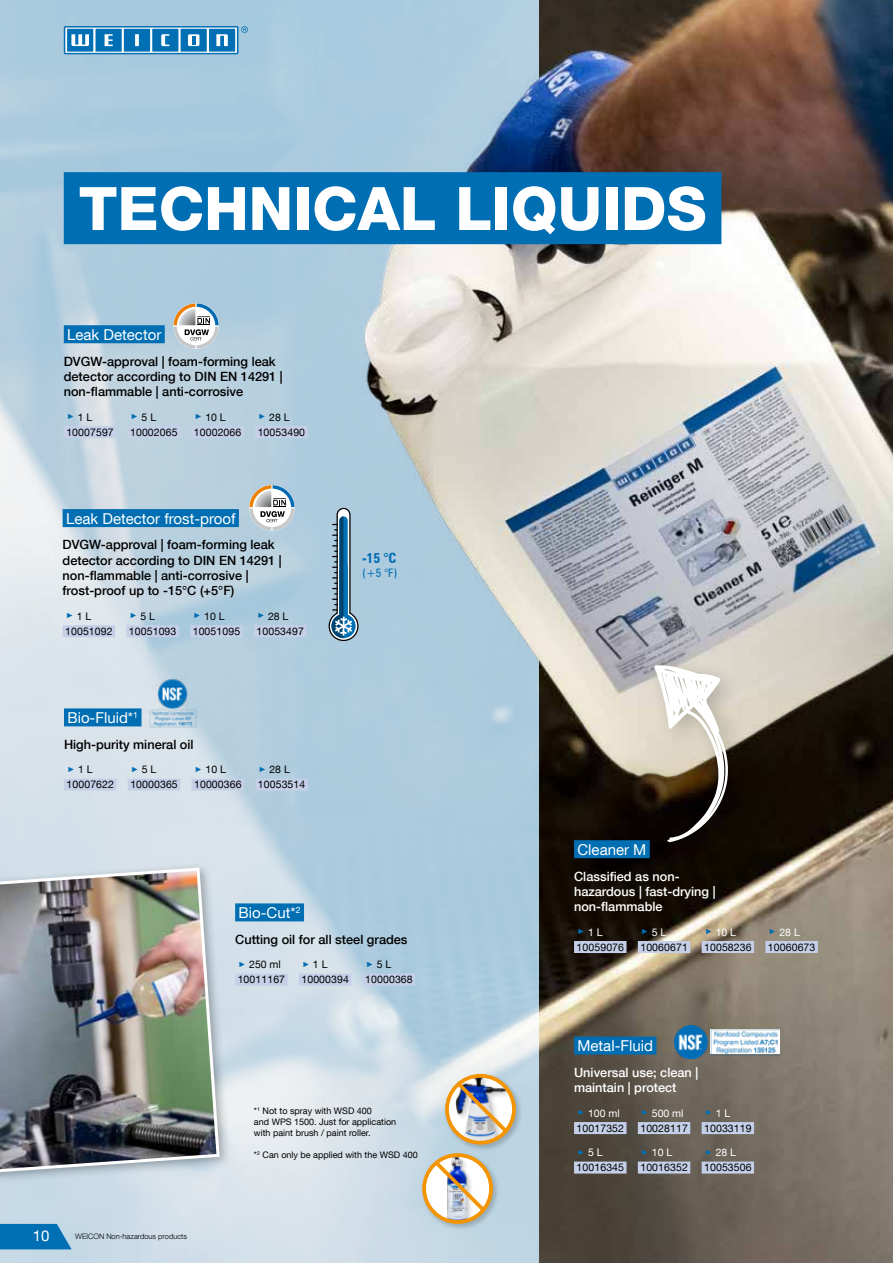
<style>
.page{position:relative;width:893px;height:1263px;background:#fff}
.page>*{position:absolute;margin:0;border:0;box-sizing:border-box;transform-origin:0 0}
.t1{font:800 60px "Helvetica Neue LT Com";color:#fff}
.t2{font:15px "Helvetica Neue LT Com";color:#fff}
.t3{font:700 condensed 14.1px "Zurich BT";color:#006eb2}
.t4{font:500 12.75px/15.3px "Helvetica Neue LT Com";color:#000}
.t5{font:500 12.75px/15.3px "Helvetica Neue LT Com";color:#fff}
.t6{font:condensed 11.85px "Zurich BT";color:#006eb2}
.t7{font:10.5px/15px "Helvetica Neue LT Com";letter-spacing:.01em;color:#000}
.t8{font:9px/10.8px "Helvetica Neue LT Com";color:#000}
.t9{font:300 7.5px "Helvetica Neue LT Com";color:#000}
.s1{font-family:"Arial";font-size:7.5px;color:#006eb2}
.s2{color:#fff}
</style>
<div class="page">
<img style="left:539px;top:854px;width:354px;height:409px">
<svg style="left:0;top:854px;width:539px;height:409px;background:#c7dae5"></svg>
<img style="left:0;top:0;width:893px;height:854px">
<div style="left:0;top:862px;width:231px;height:323px;background:#000;opacity:.3"></div>
<img style="left:0;top:866px;width:221px;height:309px">
<div style="left:443px;top:1072px;width:80px;height:80px;background:#000;opacity:.2"></div>
<svg style="left:447px;top:1076px;width:67px;height:67px"></svg>
<div style="left:455px;top:1076px;width:57px;height:67px;background:#000;opacity:.2"></div>
<img style="left:455px;top:1076px;width:51px;height:67px">
<div style="left:445px;top:1074px;width:71px;height:70px;border:4px solid #f39400;border-radius:50%"></div>
<img style="left:453px;top:1078px;width:58px;height:58px">
<div style="left:421px;top:1151px;width:79px;height:80px;background:#000;opacity:.2"></div>
<svg style="left:424px;top:1155px;width:67px;height:67px"></svg>
<div style="left:446px;top:1155px;width:28px;height:67px;background:#000;opacity:.2"></div>
<img style="left:446px;top:1215px;width:23px;height:4px">
<div style="left:422px;top:1153px;width:71px;height:71px;border:4px solid #f39400;border-radius:50%"></div>
<svg style="left:431px;top:1158px;width:58px;height:57px"></svg>
<div style="left:64px;top:172px;width:657px;height:72px;background:#006eb2"></div>
<div style="left:64px;top:325px;width:101px;height:18px;background:#006eb2"></div>
<div style="left:63px;top:509px;width:176px;height:18px;background:#006eb2"></div>
<svg style="left:329px;top:508px;width:30px;height:133px;background:#739bb4"></svg>
<div style="left:128px;top:426px;width:52px;height:12px;background:#c5d0e8"></div>
<div style="left:126px;top:625px;width:53px;height:12px;background:#c5d0e8"></div>
<div style="left:191px;top:426px;width:53px;height:12px;background:#c5d0e8"></div>
<div style="left:190px;top:625px;width:53px;height:12px;background:#c5d0e8"></div>
<div style="left:255px;top:426px;width:53px;height:12px;background:#c5d0e8"></div>
<div style="left:254px;top:625px;width:52px;height:12px;background:#c5d0e8"></div>
<div style="left:64px;top:426px;width:52px;height:12px;background:#c5d0e8"></div>
<div style="left:63px;top:625px;width:52px;height:12px;background:#c5d0e8"></div>
<div style="left:64px;top:708px;width:78px;height:18px;background:#006eb2"></div>
<div style="left:235px;top:903px;width:69px;height:18px;background:#006eb2"></div>
<img style="left:145px;top:676px;width:57px;height:56px">
<div style="left:128px;top:779px;width:52px;height:12px;background:#c5d0e8"></div>
<div style="left:192px;top:779px;width:52px;height:12px;background:#c5d0e8"></div>
<div style="left:255px;top:779px;width:53px;height:12px;background:#c5d0e8"></div>
<div style="left:235px;top:973px;width:53px;height:12px;background:#c5d0e8"></div>
<div style="left:363px;top:973px;width:52px;height:12px;background:#c5d0e8"></div>
<div style="left:64px;top:779px;width:52px;height:12px;background:#c5d0e8"></div>
<div style="left:299px;top:973px;width:52px;height:12px;background:#c5d0e8"></div>
<div style="left:574px;top:840px;width:76px;height:18px;background:#006eb2"></div>
<div style="left:638px;top:941px;width:52px;height:12px;background:#c5d0e8"></div>
<div style="left:702px;top:941px;width:52px;height:12px;background:#c5d0e8"></div>
<div style="left:765px;top:941px;width:53px;height:12px;background:#c5d0e8"></div>
<div style="left:574px;top:941px;width:52px;height:12px;background:#c5d0e8"></div>
<img style="left:674px;top:1025px;width:106px;height:33px">
<div style="left:574px;top:1036px;width:82px;height:18px;background:#006eb2"></div>
<div style="left:574px;top:1122px;width:52px;height:12px;background:#c5d0e8"></div>
<div style="left:638px;top:1122px;width:52px;height:12px;background:#c5d0e8"></div>
<div style="left:574px;top:1161px;width:52px;height:12px;background:#c5d0e8"></div>
<div style="left:638px;top:1161px;width:52px;height:12px;background:#c5d0e8"></div>
<div style="left:702px;top:1161px;width:52px;height:12px;background:#c5d0e8"></div>
<div style="left:702px;top:1122px;width:52px;height:12px;background:#c5d0e8"></div>
<div style="left:644px;top:653px;width:107px;height:211px;background:#000;opacity:.2"></div>
<svg style="left:654px;top:665px;width:76px;height:177px"></svg>
<svg style="left:249px;top:485px;width:46px;height:46px"></svg>
<svg style="left:173px;top:303px;width:46px;height:46px"></svg>
<svg style="left:0;top:1224px;width:72px;height:25px;background:#157ab9"></svg>
<svg style="left:64px;top:26px;width:184px;height:28px;background:#4696c8"></svg>
<h1 class="t1" style="left:79px;top:173px;width:629px">TECHNICAL LIQUIDS</h1>
<h2 class="t2" style="left:67px;top:325px;width:96px">Leak Detector</h2>
<p class="t4" style="left:64px;top:353px;width:220px">DVGW-approval | foam-forming leak detector according to DIN EN 14291 | non-flammable | anti-corrosive</p>
<p class="t7" style="left:66px;top:409px;width:49px"><span class="s1">►</span> 1 L<br>10007597</p>
<p class="t7" style="left:130px;top:409px;width:49px"><span class="s1">►</span> 5 L<br>10002065</p>
<p class="t7" style="left:194px;top:409px;width:49px"><span class="s1">►</span> 10 L<br>10002066</p>
<p class="t7" style="left:258px;top:409px;width:49px"><span class="s1">►</span> 28 L<br>10053490</p>
<h2 class="t2" style="left:66px;top:509px;width:171px">Leak Detector frost-proof</h2>
<p class="t4" style="left:63px;top:537px;width:220px">DVGW-approval | foam-forming leak detector according to DIN EN 14291 | non-flammable | anti-corrosive | frost-proof up to -15°C (+5°F)</p>
<p class="t7" style="left:65px;top:608px;width:49px"><span class="s1">►</span> 1 L<br>10051092</p>
<p class="t7" style="left:129px;top:608px;width:49px"><span class="s1">►</span> 5 L<br>10051093</p>
<p class="t7" style="left:193px;top:608px;width:49px"><span class="s1">►</span> 10 L<br>10051095</p>
<p class="t7" style="left:257px;top:608px;width:49px"><span class="s1">►</span> 28 L<br>10053497</p>
<h2 class="t2" style="left:67px;top:708px;width:72px">Bio-Fluid*<sup>1</sup></h2>
<p class="t4" style="left:64px;top:736px;width:131px">High-purity mineral oil</p>
<p class="t7" style="left:67px;top:762px;width:49px"><span class="s1">►</span> 1 L<br>10007622</p>
<p class="t7" style="left:130px;top:762px;width:49px"><span class="s1">►</span> 5 L<br>10000365</p>
<p class="t7" style="left:194px;top:762px;width:49px"><span class="s1">►</span> 10 L<br>10000366</p>
<p class="t7" style="left:258px;top:762px;width:49px"><span class="s1">►</span> 28 L<br>10053514</p>
<h3 class="t3" style="left:363px;top:550px;width:35px">-15 °C</h3>
<p class="t6" style="left:363px;top:566px;width:36px">(+5 °F)</p>
<h2 class="t2" style="left:239px;top:903px;width:64px">Bio-Cut*<sup>2</sup></h2>
<p class="t4" style="left:235px;top:931px;width:174px">Cutting oil for all steel grades</p>
<p class="t7" style="left:238px;top:957px;width:49px"><span class="s1">►</span> 250 ml<br>10011167</p>
<p class="t7" style="left:365px;top:957px;width:49px"><span class="s1">►</span> 5 L<br>10000368</p>
<p class="t7" style="left:301px;top:957px;width:49px"><span class="s1">►</span> 1 L<br>10000394</p>
<h2 class="t2" style="left:33px;top:1226px;width:18px">10</h2>
<p class="t9" style="left:75px;top:1232px;width:113px">WEICON Non-hazardous products</p>
<p class="t8" style="left:254px;top:1105px;width:144px">*<sup>1</sup> Not to spray with WSD 400<br>and WPS 1500. Just for application with paint brush / paint roller.</p>
<p class="t8" style="left:254px;top:1149px;width:165px">*<sup>2</sup> Can only be applied with the WSD 400</p>
<h2 class="t2" style="left:577px;top:840px;width:70px">Cleaner M</h2>
<p class="t5" style="left:574px;top:868px;width:143px">Classified as non&shy;hazardous | fast-drying | non-flammable</p>
<p class="t7" style="left:640px;top:924px;width:49px"><span class="s1">►</span> <span class="s2">5 L<br></span>10060671</p>
<p class="t7" style="left:704px;top:924px;width:49px"><span class="s1">►</span> <span class="s2">10 L<br></span>10058236</p>
<p class="t7" style="left:768px;top:924px;width:49px"><span class="s1">►</span> <span class="s2">28 L<br></span>10060673</p>
<p class="t7" style="left:577px;top:924px;width:49px"><span class="s1">►</span> <span class="s2">1 L<br></span>10059076</p>
<h2 class="t2" style="left:577px;top:1036px;width:77px">Metal-Fluid</h2>
<p class="t5" style="left:574px;top:1064px;width:126px">Universal use; clean | maintain | protect</p>
<p class="t7" style="left:577px;top:1105px;width:49px"><span class="s1">►</span> <span class="s2">100 ml<br></span>10017352</p>
<p class="t7" style="left:640px;top:1105px;width:49px"><span class="s1">►</span> <span class="s2">500 ml<br></span>10028117</p>
<p class="t7" style="left:577px;top:1145px;width:49px"><span class="s1">►</span> <span class="s2">5 L<br></span>10016345</p>
<p class="t7" style="left:640px;top:1145px;width:49px"><span class="s1">►</span> <span class="s2">10 L<br></span>10016352</p>
<p class="t7" style="left:704px;top:1145px;width:49px"><span class="s1">►</span> <span class="s2">28 L<br></span>10053506</p>
<p class="t7" style="left:704px;top:1105px;width:49px"><span class="s1">►</span> <span class="s2">1 L<br></span>10033119</p>
</div>
